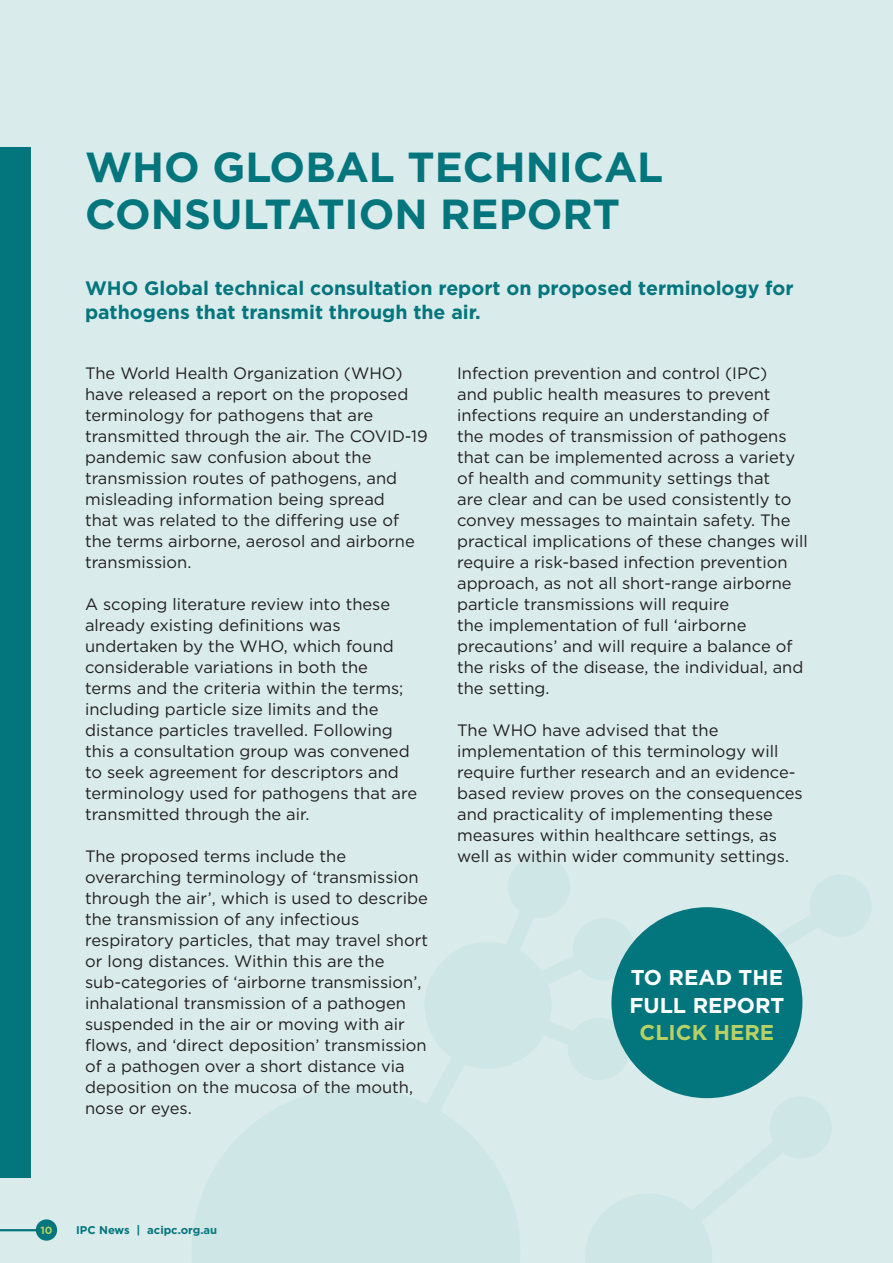
<style>
.page{position:relative;width:893px;height:1263px;background:#d9ebeb}
.page>*{position:absolute;margin:0;border:0;box-sizing:border-box;transform-origin:0 0}
.Para_Regular{font:700 42px/46.2px "Gotham";color:#02757d}
.MAIN_ACIPC{font:700 21.45px/27.5px "Gotham";color:#fff;text-align:center}
.Para_Regular-2{font:700 19.5px/24px "Gotham";color:#02757d}
.Para_Regular-3{font:16.5px/21px "Gotham";color:#231f20}
.t1{font:700 11.25px "Gotham";color:#02757d}
.t2{font:700 10.5px "Gotham";color:#b8d166}
.s1{color:#b8d166}
</style>
<div class="page">
<div style="left:36px;top:1219px;width:21px;height:22px;background:#02757d;border-radius:50%"></div>
<hr style="left:0;top:1229px;width:39px;height:2px;background:#02757d">
<div style="left:0;top:147px;width:30px;height:1031px;background:#02757d"></div>
<div style="left:611px;top:907px;width:191px;height:191px;background:#02757d;border-radius:50%"></div>
<p class="Para_Regular" style="left:85px;top:144px;width:580px">WHO GLOBAL TECHNICAL<br>CONSULTATION REPORT</p>
<p class="Para_Regular-2" style="left:85px;top:276px;width:710px">WHO Global technical consultation report on proposed terminology for pathogens that transmit through the air.</p>
<p class="Para_Regular-3" style="left:85px;top:362px;width:344px">The World Health Organization (WHO) have released a report on the proposed terminology for pathogens that are transmitted through the air. The COVID-19 pandemic saw confusion about the transmission routes of pathogens, and misleading information being spread<br>that was related to the differing use of the terms airborne, aerosol and airborne transmission.</p>
<p class="Para_Regular-3" style="left:85px;top:593px;width:334px">A scoping literature review into these already existing definitions was undertaken by the WHO, which found considerable variations in both the terms and the criteria within the terms; including particle size limits and the distance particles travelled. Following this a consultation group was convened to seek agreement for descriptors and terminology used for pathogens that are transmitted through the air.</p>
<p class="Para_Regular-3" style="left:85px;top:845px;width:345px">The proposed terms include the overarching terminology of ‘transmission through the air’, which is used to describe the transmission of any infectious respiratory particles, that may travel short or long distances. Within this are the sub-categories of ‘airborne transmission’, inhalational transmission of a pathogen suspended in the air or moving with air flows, and ‘direct deposition’ transmission of a pathogen over a short distance via deposition on the mucosa of the mouth, nose or eyes.</p>
<p class="Para_Regular-3" style="left:457px;top:362px;width:352px">Infection prevention and control (IPC)<br>and public health measures to prevent infections require an understanding of<br>the modes of transmission of pathogens that can be implemented across a variety of health and community settings that<br>are clear and can be used consistently to convey messages to maintain safety. The practical implications of these changes will require a risk-based infection prevention approach, as not all short-range airborne particle transmissions will require<br>the implementation of full ‘airborne precautions’ and will require a balance of the risks of the disease, the individual, and the setting.</p>
<p class="Para_Regular-3" style="left:457px;top:719px;width:347px">The WHO have advised that the implementation of this terminology will require further research and an evidence&shy;based review proves on the consequences and practicality of implementing these measures within healthcare settings, as well as within wider community settings.</p>
<p class="MAIN_ACIPC" style="left:629px;top:964px;width:157px">TO READ THE<br>FULL REPORT<br><span class="s1">CLICK HERE</span></p>
<p class="t2" style="left:40px;top:1223px;width:14px">10</p>
<p class="t1" style="left:76px;top:1222px;width:143px">IPC News | acipc.org.au</p>
</div>
